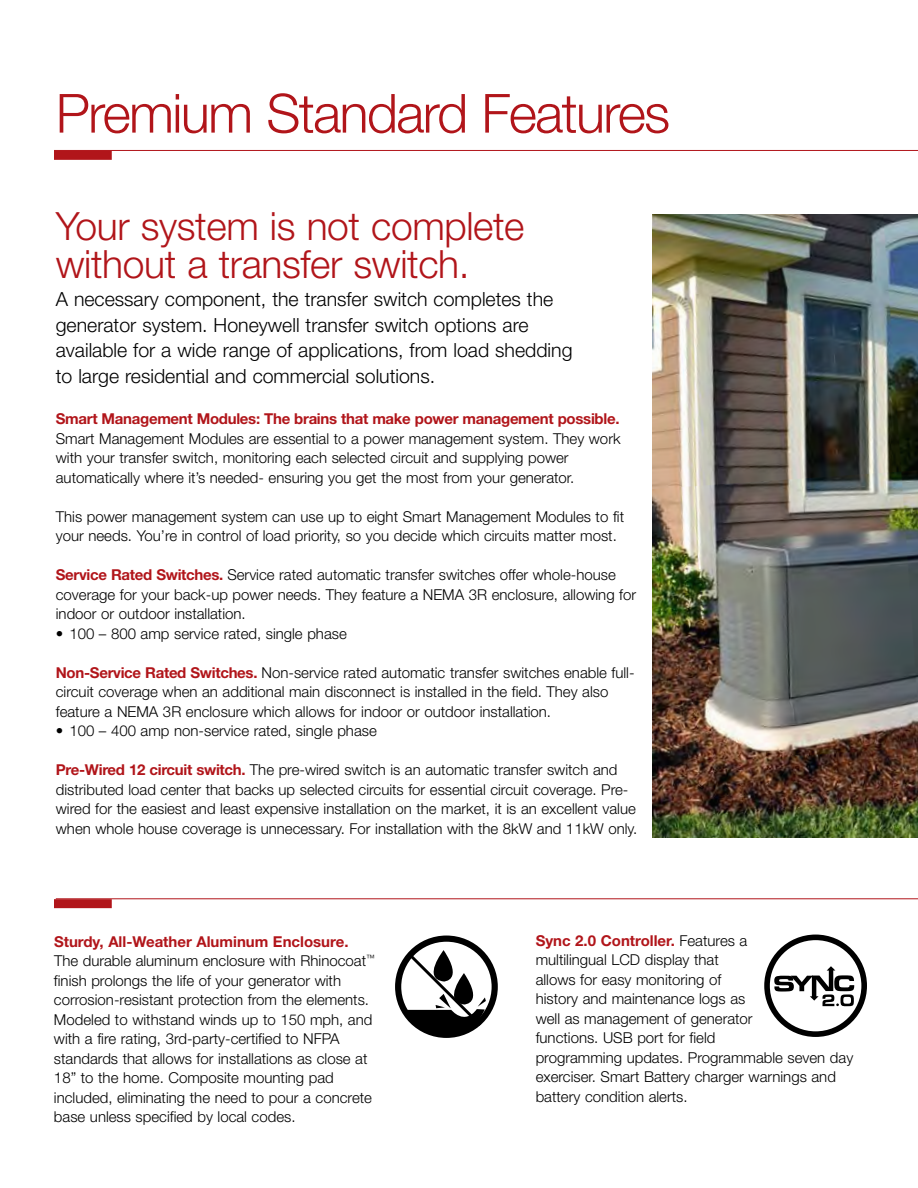
<style>
.page{position:relative;width:918px;height:1188px;background:#fff}
.page>*{position:absolute;margin:0;border:0;box-sizing:border-box;transform-origin:0 0}
.t1{font:300 54px "Helvetica Neue LT Std";letter-spacing:-.03em;color:#b1151a}
.t2{font:300 39px/37.5px "Helvetica Neue LT Std";letter-spacing:-.01em;color:#b1151a}
.t3{font:300 19.5px/25.5px "Helvetica Neue LT Std";color:#000}
.t4{font:300 15px/19.5px "Helvetica Neue LT Std";color:#000}
.t5{font:700 15px "Helvetica Neue LT Std";letter-spacing:-.02em;color:#b1151a}
.s1{font-weight:700;color:#b1151a}
</style>
<div class="page">
<hr style="left:56px;top:898px;width:862px;height:1px;background:#b1151a">
<img style="left:653px;top:214px;width:265px;height:623px">
<hr style="left:54px;top:150px;width:864px;height:1px;background:#b1151a">
<div style="left:54px;top:151px;width:58px;height:9px;background:#b1151a"></div>
<div style="left:54px;top:899px;width:58px;height:9px;background:#b1151a"></div>
<div style="left:764px;top:935px;width:103px;height:102px;border:6px solid #000;border-radius:50%"></div>
<svg style="left:774px;top:966px;width:80px;height:40px"></svg>
<div style="left:395px;top:936px;width:103px;height:102px;border:6px solid #000;border-radius:50%"></div>
<svg style="left:404px;top:950px;width:82px;height:85px"></svg>
<h1 class="t1" style="left:56px;top:80px;width:616px">Premium Standard Features</h1>
<h2 class="t2" style="left:56px;top:207px;width:470px">Your system is not complete without a transfer switch.</h2>
<h3 class="t3" style="left:56px;top:286px;width:518px">A necessary component, the transfer switch completes the generator system. Honeywell transfer switch options are available for a wide range of applications, from load shedding to large residential and commercial solutions.</h3>
<p class="t5" style="left:56px;top:410px;width:565px">Smart Management Modules: The brains that make power management possible.</p>
<p class="t4" style="left:56px;top:429px;width:566px">Smart Management Modules are essential to a power management system. They work with your transfer switch, monitoring each selected circuit and supplying power automatically where it’s needed- ensuring you get the most from your generator.</p>
<p class="t4" style="left:56px;top:507px;width:570px">This power management system can use up to eight Smart Management Modules to fit your needs. You’re in control of load priority, so you decide which circuits matter most.</p>
<p class="t4" style="left:56px;top:565px;width:582px"><span class="s1">Service Rated Switches.</span> Service rated automatic transfer switches offer whole-house coverage for your back-up power needs. They feature a NEMA 3R enclosure, allowing for indoor or outdoor installation.</p>
<p class="t4" style="left:56px;top:624px;width:292px">• 100 – 800 amp service rated, single phase</p>
<p class="t4" style="left:56px;top:663px;width:580px"><span class="s1">Non-Service Rated Switches.</span> Non-service rated automatic transfer switches enable full&shy;circuit coverage when an additional main disconnect is installed in the field. They also feature a NEMA 3R enclosure which allows for indoor or outdoor installation.</p>
<p class="t4" style="left:56px;top:721px;width:322px">• 100 – 400 amp non-service rated, single phase</p>
<p class="t4" style="left:56px;top:760px;width:583px"><span class="s1">Pre-Wired 12 circuit switch.</span> The pre-wired switch is an automatic transfer switch and distributed load center that backs up selected circuits for essential circuit coverage. Pre&shy;wired for the easiest and least expensive installation on the market, it is an excellent value when whole house coverage is unnecessary. For installation with the 8kW and 11kW only.</p>
<p class="t4" style="left:54px;top:932px;width:322px"><span class="s1">Sturdy, All-Weather Aluminum Enclosure.<br></span>The durable aluminum enclosure with Rhinocoat<sup>™ </sup>finish prolongs the life of your generator with corrosion-resistant protection from the elements.<br>Modeled to withstand winds up to 150 mph, and with a fire rating, 3rd-party-certified to NFPA standards that allows for installations as close at 18” to the home. Composite mounting pad included, eliminating the need to pour a concrete base unless specified by local codes.</p>
<p class="t4" style="left:536px;top:930px;width:319px"><span class="s1">Sync 2.0 Controller.</span> Features a<br>multilingual LCD display that<br>allows for easy monitoring of<br>history and maintenance logs as<br>well as management of generator<br>functions. USB port for field<br>programming updates. Programmable seven day exerciser. Smart Battery charger warnings and battery condition alerts.</p>
</div>
